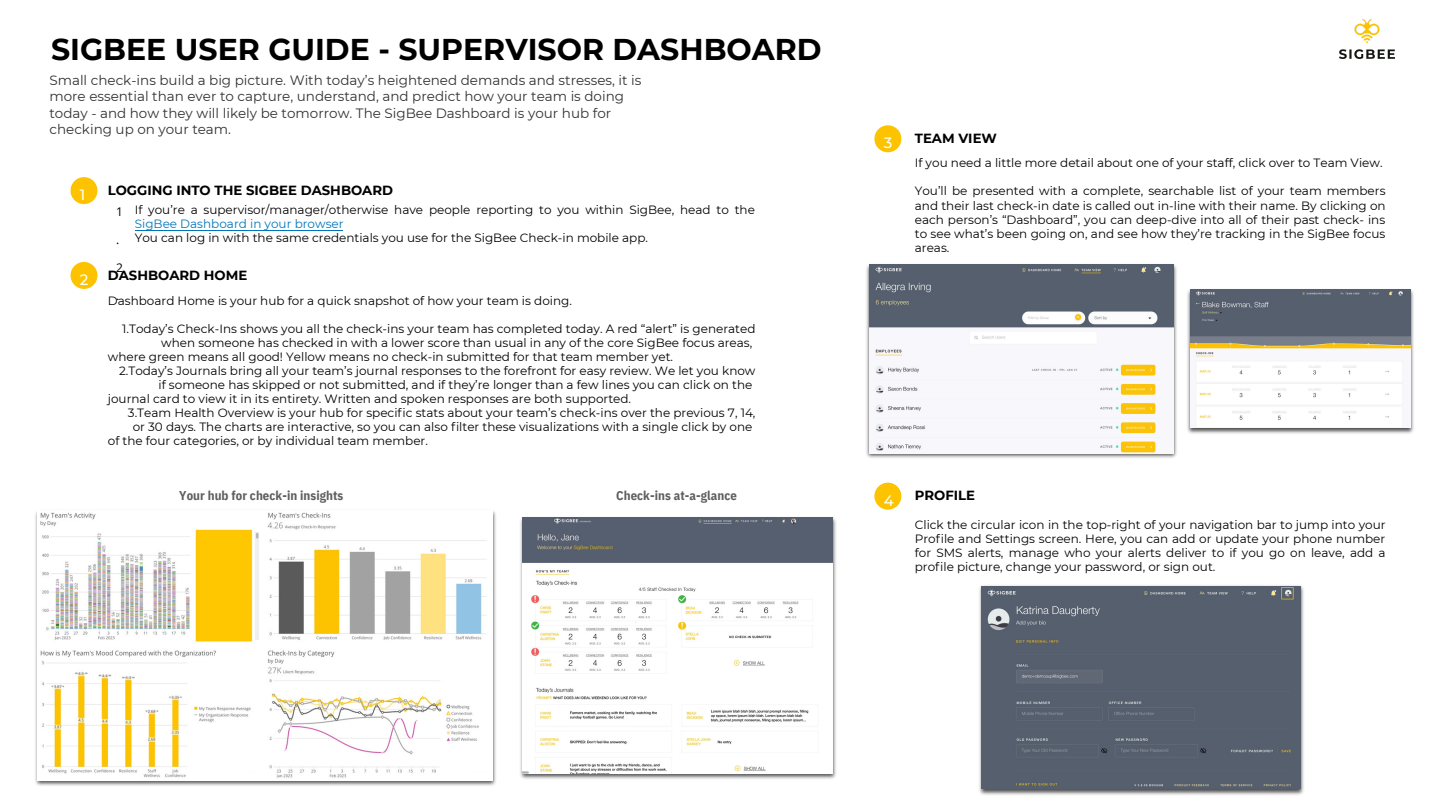
<style>
.page{position:relative;width:1440px;height:810px;background:#fff}
.page>*{position:absolute;margin:0;border:0;box-sizing:border-box;transform-origin:0 0}
.t1{font:700 30px "Montserrat";color:#000}
.t2{font:500 15px "Montserrat";color:#f8fff4}
.t3{font:13.5px/16.4px "Montserrat";color:#323232}
.t4{font:700 13.27px "Montserrat";color:#000}
.t5{font:700 12.75px "IBM Plex Sans Cond";letter-spacing:.005em;color:#5e5e5e}
.t6{font:12px/14.1px "Montserrat";color:#000;text-align:justify}
.t7{font:12px "Montserrat";color:#0076ba}
.t8{font:12px "Open Sans";color:#000}
</style>
<div class="page">
<img style="left:520px;top:517px;width:316px;height:262px">
<img style="left:523px;top:518px;width:310px;height:255px">
<img style="left:1340px;top:20px;width:54px;height:39px">
<svg style="left:70px;top:177px;width:28px;height:27px"></svg>
<svg style="left:70px;top:262px;width:28px;height:27px"></svg>
<hr style="left:135px;top:230px;width:208px;height:1px;background:#0076ba">
<img style="left:35px;top:511px;width:461px;height:275px">
<img style="left:38px;top:511px;width:454px;height:269px">
<svg style="left:874px;top:125px;width:28px;height:27px"></svg>
<img style="left:866px;top:264px;width:311px;height:194px">
<img style="left:869px;top:265px;width:304px;height:188px">
<img style="left:1187px;top:289px;width:227px;height:145px">
<img style="left:1190px;top:290px;width:221px;height:138px">
<svg style="left:874px;top:483px;width:28px;height:27px"></svg>
<img style="left:979px;top:585px;width:325px;height:210px">
<div style="left:982px;top:586px;width:319px;height:203px;background:#565f6e"></div>
<h1 class="t1" style="left:51px;top:31px;width:772px">SIGBEE USER GUIDE - SUPERVISOR DASHBOARD</h1>
<p class="t3" style="left:49px;top:72px;width:594px">Small check-ins build a big picture. With today’s heightened demands and stresses, it is more essential than ever to capture, understand, and predict how your team is doing today - and how they will likely be tomorrow. The SigBee Dashboard is your hub for checking up on your team.</p>
<p class="t2" style="left:80px;top:186px;width:7px">1</p>
<p class="t2" style="left:80px;top:270px;width:10px">2</p>
<p class="t4" style="left:108px;top:182px;width:287px">LOGGING INTO THE SIGBEE DASHBOARD</p>
<p class="t6" style="left:135px;top:203px;width:622px">If you’re a supervisor/manager/otherwise have people reporting to you within SigBee, head to the</p>
<p class="t7" style="left:135px;top:217px;width:210px">SigBee Dashboard in your browser</p>
<p class="t6" style="left:135px;top:231px;width:515px">You can log in with the same credentials you use for the SigBee Check-in mobile app.</p>
<p class="t8" style="left:116px;top:203px;width:8px">1</p>
<p class="t8" style="left:116px;top:231px;width:5px">.</p>
<p class="t8" style="left:116px;top:259px;width:8px">2</p>
<p class="t8" style="left:116px;top:287px;width:5px">.</p>
<p class="t4" style="left:108px;top:267px;width:141px">DASHBOARD HOME</p>
<p class="t6" style="left:108px;top:293px;width:466px">Dashboard Home is your hub for a quick snapshot of how your team is doing.</p>
<p class="t6" style="left:122px;top:322px;width:635px">1.Today’s Check-Ins shows you all the check-ins your team has completed today. A red “alert” is generated</p>
<p class="t6" style="left:161px;top:336px;width:593px">when someone has checked in with a lower score than usual in any of the core SigBee focus areas,</p>
<p class="t6" style="left:108px;top:350px;width:567px">where green means all good! Yellow means no check-in submitted for that team member yet.</p>
<p class="t6" style="left:119px;top:364px;width:638px">2.Today’s Journals bring all your team’s journal responses to the forefront for easy review. We let you know</p>
<p class="t6" style="left:159px;top:378px;width:595px">if someone has skipped or not submitted, and if they’re longer than a few lines you can click on the</p>
<p class="t6" style="left:108px;top:392px;width:525px">journal card to view it in its entirety. Written and spoken responses are both supported.</p>
<p class="t6" style="left:128px;top:406px;width:629px">3.Team Health Overview is your hub for specific stats about your team’s check-ins over the previous 7, 14,</p>
<p class="t6" style="left:133px;top:420px;width:621px">or 30 days. The charts are interactive, so you can also filter these visualizations with a single click by one</p>
<p class="t6" style="left:108px;top:434px;width:322px">of the four categories, or by individual team member.</p>
<p class="t5" style="left:179px;top:487px;width:166px">Your hub for check-in insights</p>
<p class="t5" style="left:616px;top:487px;width:122px">Check-ins at-a-glance</p>
<p class="t2" style="left:884px;top:134px;width:10px">3</p>
<p class="t4" style="left:915px;top:130px;width:84px">TEAM VIEW</p>
<p class="t6" style="left:915px;top:156px;width:469px">If you need a little more detail about one of your staff, click over to Team View.</p>
<p class="t6" style="left:915px;top:184px;width:472px">You’ll be presented with a complete, searchable list of your team members and their last check-in date is called out in-line with their name. By clicking on each person’s “Dashboard”, you can deep-dive into all of their past check- ins to see what’s been going on, and see how they’re tracking in the SigBee focus areas.</p>
<p class="t2" style="left:884px;top:491px;width:12px">4</p>
<p class="t4" style="left:915px;top:487px;width:62px">PROFILE</p>
<p class="t6" style="left:915px;top:517px;width:472px">Click the circular icon in the top-right of your navigation bar to jump into your Profile and Settings screen. Here, you can add or update your phone number for SMS alerts, manage who your alerts deliver to if you go on leave, add a profile picture, change your password, or sign out.</p>
</div>
